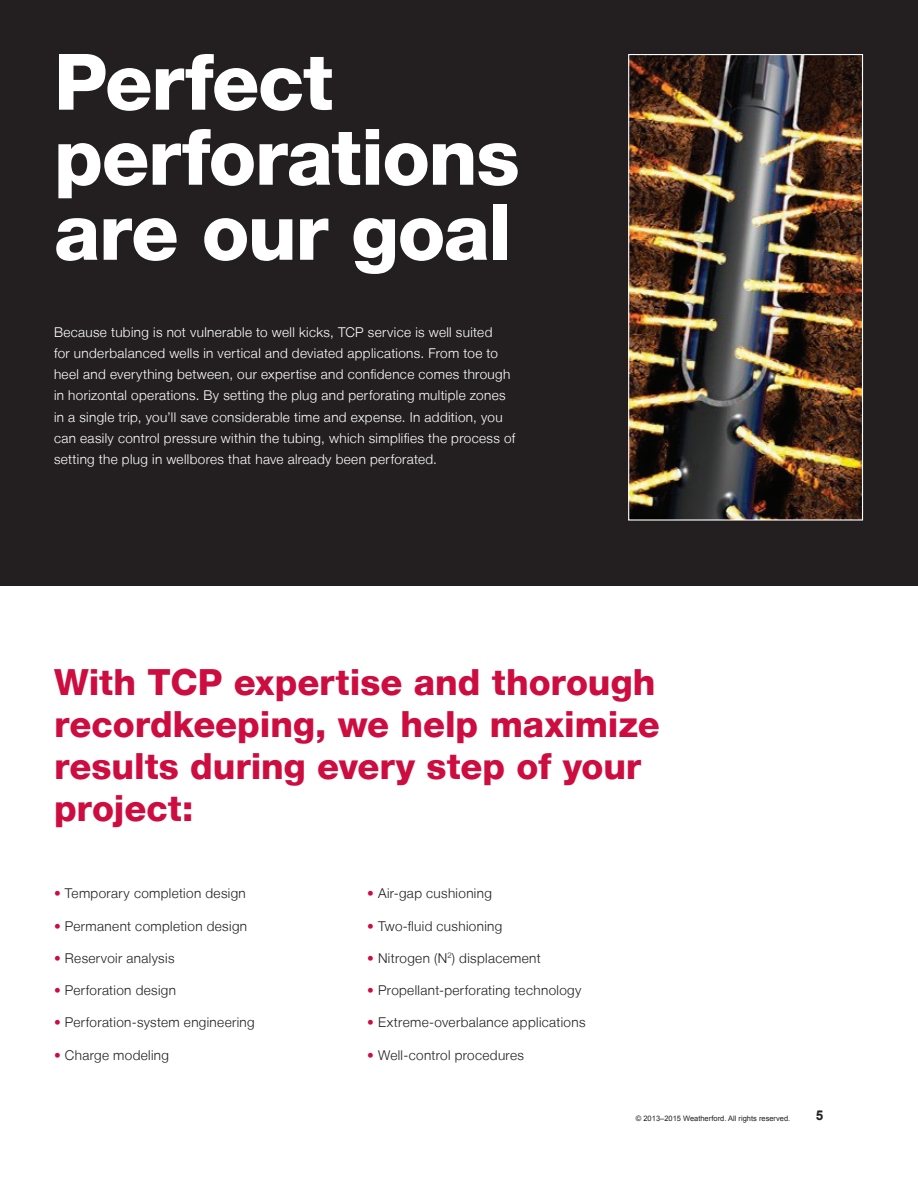
<style>
.page{position:relative;width:918px;height:1188px;background:#fff}
.page>*{position:absolute;margin:0;border:0;box-sizing:border-box;transform-origin:0 0}
.t1{font:800 78px/75px "Helvetica Neue LT";letter-spacing:-.02em;color:#fff}
.t2{font:800 36px/42px "Helvetica Neue LT";color:#cd0d40}
.t3{font:300 13.5px/21px "Helvetica Neue LT";letter-spacing:.025em;color:#fff}
.t4{font:300 13.5px "Helvetica Neue LT";letter-spacing:.025em;color:#231f20}
.t5{font:700 13.5px "Arial";color:#231f20}
.t6{font:7.5px "Arial";color:#231f20}
.s1{color:#cd0d40}
</style>
<div class="page">
<div style="left:0;top:0;width:918px;height:585px;background:#231f20"></div>
<img style="left:630px;top:56px;width:231px;height:463px">
<div style="left:628px;top:54px;width:235px;height:467px;border:1px solid #fff"></div>
<h1 class="t1" style="left:54px;top:44px;width:467px">Perfect perforations are our goal</h1>
<p class="t3" style="left:54px;top:322px;width:463px">Because tubing is not vulnerable to well kicks, TCP service is well suited<br>for underbalanced wells in vertical and deviated applications. From toe to heel and everything between, our expertise and confidence comes through in horizontal operations. By setting the plug and perforating multiple zones in a single trip, you’ll save considerable time and expense. In addition, you can easily control pressure within the tubing, which simplifies the process of setting the plug in wellbores that have already been perforated.</p>
<h2 class="t2" style="left:54px;top:661px;width:607px">With TCP expertise and thorough recordkeeping, we help maximize results during every step of your project:</h2>
<p class="t4" style="left:54px;top:885px;width:193px"><span class="s1">•</span> Temporary completion design</p>
<p class="t4" style="left:54px;top:918px;width:195px"><span class="s1">•</span> Permanent completion design</p>
<p class="t4" style="left:54px;top:950px;width:122px"><span class="s1">•</span> Reservoir analysis</p>
<p class="t4" style="left:54px;top:982px;width:124px"><span class="s1">•</span> Perforation design</p>
<p class="t4" style="left:54px;top:1014px;width:202px"><span class="s1">•</span> Perforation-system engineering</p>
<p class="t4" style="left:54px;top:1046px;width:117px"><span class="s1">•</span> Charge modeling</p>
<p class="t4" style="left:367px;top:885px;width:126px"><span class="s1">•</span> Air-gap cushioning</p>
<p class="t4" style="left:367px;top:918px;width:137px"><span class="s1">•</span> Two-fluid cushioning</p>
<p class="t4" style="left:367px;top:950px;width:175px"><span class="s1">•</span> Nitrogen (N<sup>2</sup>) displacement</p>
<p class="t4" style="left:367px;top:982px;width:216px"><span class="s1">•</span> Propellant-perforating technology</p>
<p class="t4" style="left:367px;top:1014px;width:220px"><span class="s1">•</span> Extreme-overbalance applications</p>
<p class="t4" style="left:367px;top:1046px;width:158px"><span class="s1">•</span> Well-control procedures</p>
<p class="t6" style="left:636px;top:1113px;width:156px">© 2013–2015 Weatherford. All rights reserved.</p>
<p class="t5" style="left:816px;top:1107px;width:9px">5</p>
</div>
